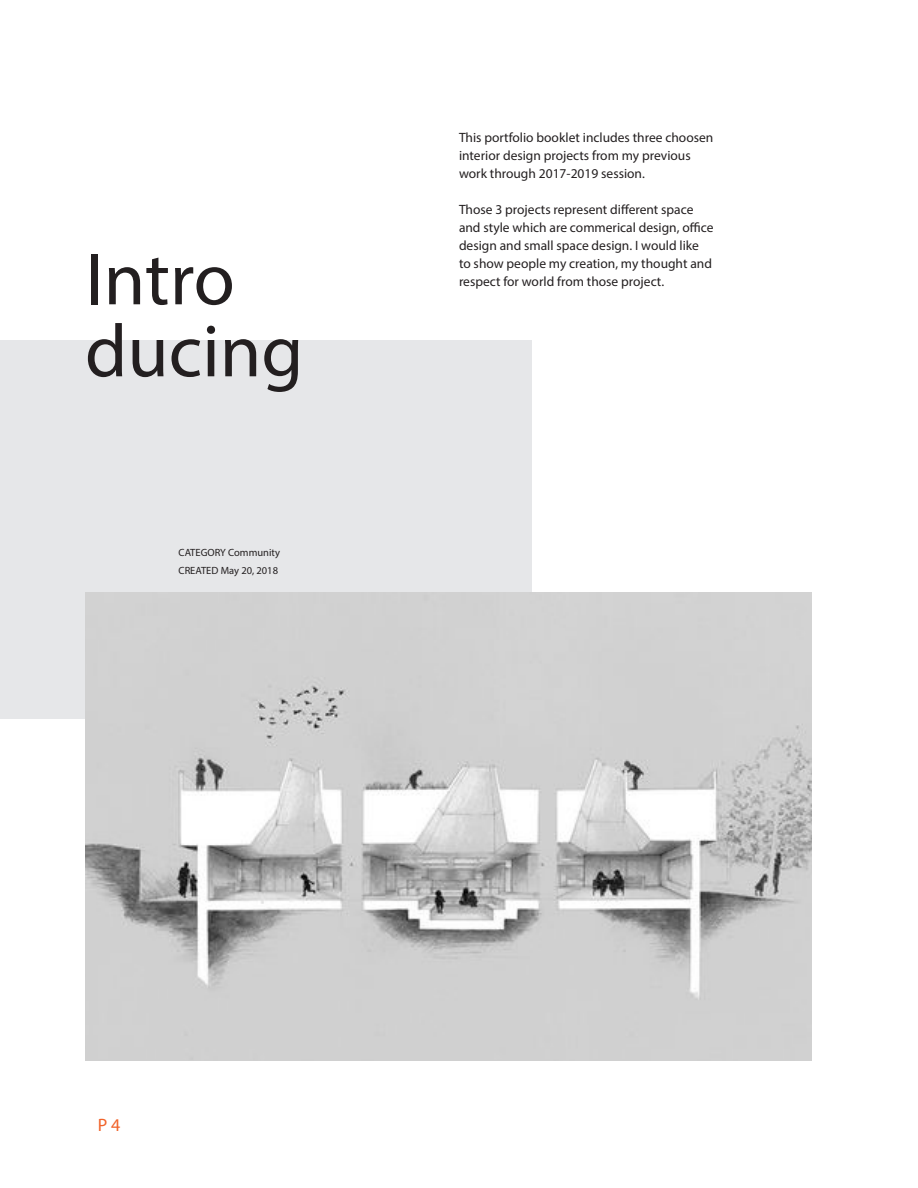
<style>
.page{position:relative;width:918px;height:1188px;background:#fff}
.page>*{position:absolute;margin:0;border:0;box-sizing:border-box;transform-origin:0 0}
._50_pt_Title{font:75px "Myriad Pro";color:#231f20}
.t1{font:18px "Myriad Pro";color:#f1632a}
.Body_Text{font:13.5px/18px "Myriad Pro";color:#231f20}
._7_pt_Title{font:10.5px "Myriad Pro";color:#231f20}
</style>
<div class="page">
<div style="left:0;top:340px;width:531px;height:378px;background:#e6e7e9"></div>
<img style="left:85px;top:592px;width:727px;height:468px">
<p class="_50_pt_Title" style="left:85px;top:233px;width:151px">Intro</p>
<p class="_50_pt_Title" style="left:85px;top:305px;width:220px">ducing</p>
<p class="_7_pt_Title" style="left:179px;top:546px;width:103px">CATEGORY Community</p>
<p class="_7_pt_Title" style="left:179px;top:564px;width:101px">CREATED May 20, 2018</p>
<p class="Body_Text" style="left:459px;top:129px;width:256px">This portfolio booklet includes three choosen interior design projects from my previous work through 2017-2019 session.</p>
<p class="Body_Text" style="left:459px;top:201px;width:256px">Those 3 projects represent different space and style which are commerical design, office design and small space design. I would like to show people my creation, my thought and respect for world from those project.</p>
<h2 class="t1" style="left:98px;top:1114px;width:24px">P 4</h2>
</div>
